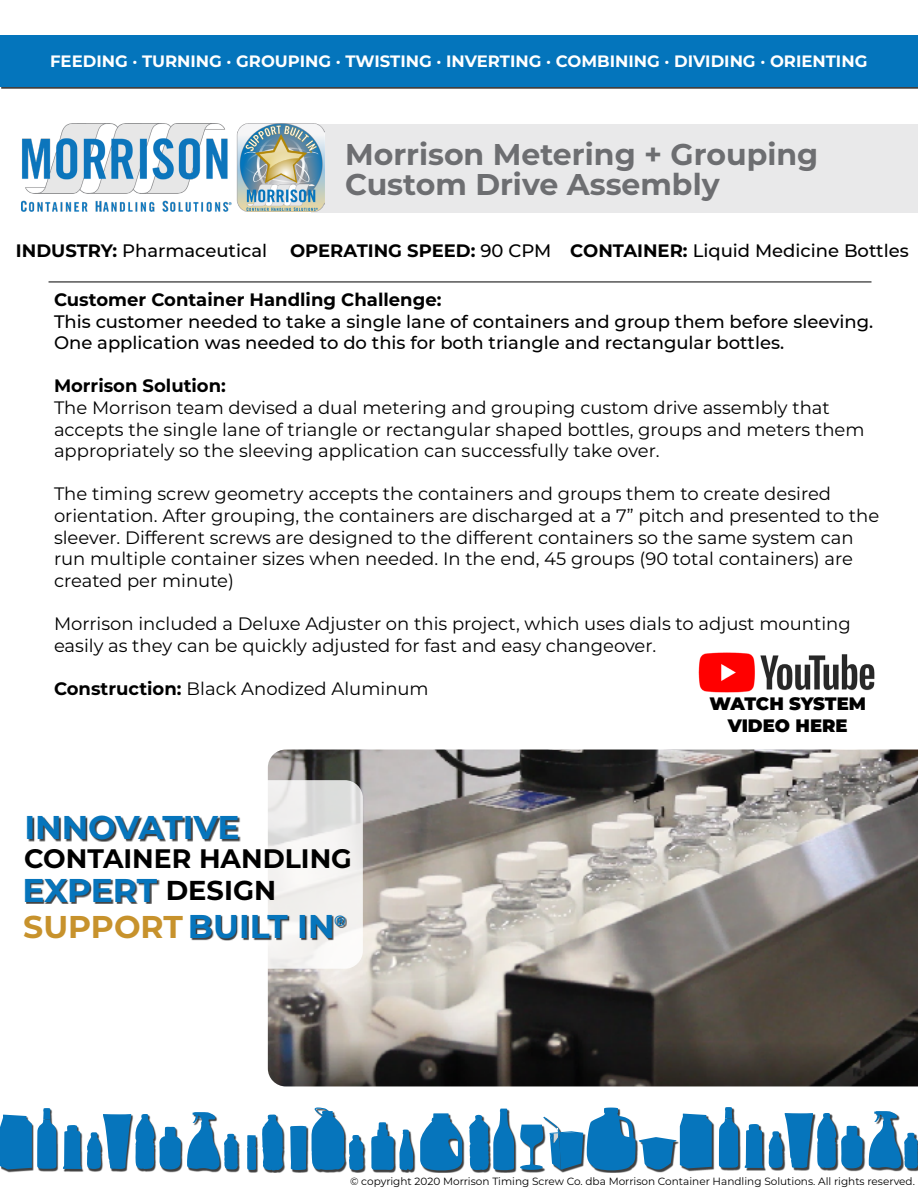
<style>
.page{position:relative;width:918px;height:1188px;background:#fff}
.page>*{position:absolute;margin:0;border:0;box-sizing:border-box;transform-origin:0 0}
.t1{font:700 33px "Montserrat";letter-spacing:-.01em;color:#0675bc}
.t2{font:700 31.5px "Montserrat";color:#c7922c}
.t3{font:700 30px/30px "Montserrat";color:#6d6e71}
.t4{font:700 26.7px "Montserrat";color:#000}
.t5{font:18px/21.6px "Montserrat";color:#000}
.t6{font:500 18px/21.6px "Montserrat";color:#000}
.t7{font:700 18px "Montserrat";color:#000}
.t8{font:900 18px/21.6px "Montserrat";color:#000;text-align:center}
.t9{font:700 16.5px "Montserrat";color:#fff}
.t10{font:10.5px "Montserrat";color:#000}
.s1{font-weight:700}
.s2{font-size:27.3px;color:#000}
.s3{font-size:33px;color:#0675bc}
</style>
<div class="page">
<div style="left:1px;top:36px;width:917px;height:53px;background:#404040"></div>
<div style="left:0;top:35px;width:918px;height:52px;background:#0475bc"></div>
<div style="left:1px;top:1108px;width:917px;height:65px;background:#000;opacity:.75"></div>
<svg style="left:63px;top:1114px;width:118px;height:55px"></svg>
<svg style="left:247px;top:1108px;width:117px;height:62px"></svg>
<svg style="left:371px;top:1122px;width:42px;height:48px"></svg>
<svg style="left:0;top:1108px;width:57px;height:61px"></svg>
<svg style="left:187px;top:1112px;width:51px;height:57px"></svg>
<svg style="left:420px;top:1113px;width:42px;height:57px"></svg>
<svg style="left:745px;top:1124px;width:18px;height:44px"></svg>
<svg style="left:719px;top:1107px;width:19px;height:61px"></svg>
<svg style="left:769px;top:1111px;width:149px;height:57px"></svg>
<svg style="left:469px;top:1108px;width:243px;height:62px"></svg>
<img style="left:554px;top:1128px;width:4px;height:15px">
<div style="left:312px;top:124px;width:606px;height:88px;background:#e9e9ea"></div>
<img style="left:22px;top:124px;width:303px;height:88px">
<img style="left:268px;top:750px;width:650px;height:336px">
<svg style="left:101px;top:780px;width:262px;height:189px"></svg>
<hr style="left:49px;top:282px;width:823px;height:1px;background:#000">
<img style="left:698px;top:652px;width:177px;height:41px">
<div style="left:28px;top:817px;width:212px;height:25px;background:#000;opacity:.75"></div>
<div style="left:26px;top:879px;width:133px;height:25px;background:#000;opacity:.75"></div>
<div style="left:192px;top:915px;width:155px;height:25px;background:#000;opacity:.75"></div>
<p class="t9" style="left:50px;top:49px;width:819px">FEEDING · TURNING · GROUPING · TWISTING · INVERTING · COMBINING · DIVIDING · ORIENTING</p>
<h3 class="t3" style="left:345px;top:138px;width:475px">Morrison Metering + Grouping<br>Custom Drive Assembly</h3>
<p class="t6" style="left:16px;top:239px;width:253px"><span class="s1">INDUSTRY:</span> Pharmaceutical</p>
<p class="t6" style="left:290px;top:239px;width:620px"><span class="s1">OPERATING SPEED:</span> 90 CPM <span class="s1">CONTAINER:</span> Liquid Medicine Bottles</p>
<p class="t7" style="left:54px;top:287px;width:389px">Customer Container Handling Challenge:</p>
<p class="t6" style="left:54px;top:310px;width:821px">This customer needed to take a single lane of containers and group them before sleeving.<br>One application was needed to do this for both triangle and rectangular bottles.</p>
<p class="t7" style="left:54px;top:373px;width:173px">Morrison Solution:</p>
<p class="t5" style="left:54px;top:396px;width:812px">The Morrison team devised a dual metering and grouping custom drive assembly that accepts the single lane of triangle or rectangular shaped bottles, groups and meters them appropriately so the sleeving application can successfully take over.</p>
<p class="t5" style="left:54px;top:483px;width:827px">The timing screw geometry accepts the containers and groups them to create desired orientation. After grouping, the containers are discharged at a 7” pitch and presented to the sleever. Different screws are designed to the different containers so the same system can run multiple container sizes when needed. In the end, 45 groups (90 total containers) are created per minute)</p>
<p class="t5" style="left:54px;top:612px;width:798px">Morrison included a Deluxe Adjuster on this project, which uses dials to adjust mounting easily as they can be quickly adjusted for fast and easy changeover.</p>
<p class="t5" style="left:54px;top:677px;width:376px"><span class="s1">Construction:</span> Black Anodized Aluminum</p>
<p class="t8" style="left:710px;top:692px;width:158px">WATCH SYSTEM<br>VIDEO HERE</p>
<h1 class="t1" style="left:24px;top:804px;width:217px">INNOVATIVE</h1>
<h3 class="t4" style="left:24px;top:839px;width:329px">CONTAINER HANDLING</h3>
<h1 class="t1" style="left:22px;top:866px;width:255px">EXPERT <span class="s2">DESIGN</span></h1>
<h2 class="t2" style="left:23px;top:904px;width:324px">SUPPORT <span class="s3">BUILT IN</span> <sup>®</sup></h2>
<p class="t10" style="left:350px;top:1174px;width:566px">© copyright 2020 Morrison Timing Screw Co. dba Morrison Container Handling Solutions. All rights reserved.</p>
</div>
